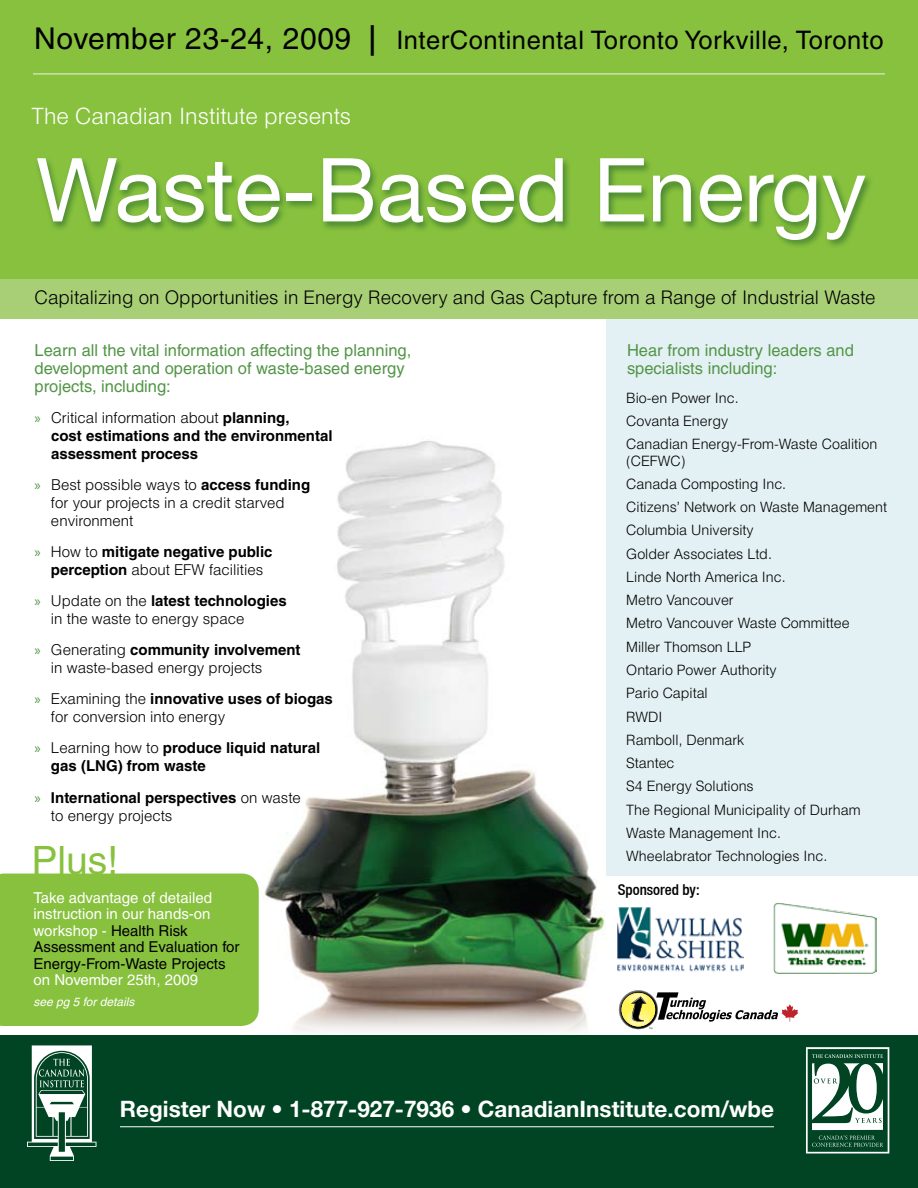
<style>
.page{position:relative;width:918px;height:1188px;background:#fff}
.page>*{position:absolute;margin:0;border:0;box-sizing:border-box;transform-origin:0 0}
.t1{font:88.5px "Helvetica Neue";color:#fff}
.t2{font:39px "Helvetica";color:#87c13e}
.t3{font:25.5px "Helvetica";letter-spacing:.02em;color:#000}
.t4{font:700 22.5px "Helvetica Neue";color:#fff}
.t5{font:300 22.5px "Helvetica";color:#fff}
.t6{font:300 18.75px "Helvetica";color:#000}
.t7{font:16.5px/18px "Helvetica";color:#529546}
.t8{font:300 15px/18px "Helvetica";color:#000}
.t9{font:700 15px/18px "Helvetica";color:#000}
.t10{font:15px/16.5px "Helvetica";color:#000}
.t11{font:15px "Helvetica";color:#fff}
.t12{font:500 condensed 15px "Helvetica Neue";color:#000}
.t13{font:300 14.25px/23.2px "Helvetica";color:#000}
.t14{font:italic 12px "Helvetica";color:#fff}
.s1{font-size:30px}
.s2{font-size:40.5px}
.s3{font-family:"Myriad Pro";font-weight:400;color:#529546}
.s4{font-weight:300}
.s5{font-weight:700}
.s6{color:#fff}
</style>
<div class="page">
<img style="left:261px;top:441px;width:345px;height:595px">
<div style="left:0;top:874px;width:259px;height:152px;background:#87c13e"></div>
<div style="left:606px;top:315px;width:312px;height:560px;background:#e4f1f4"></div>
<div style="left:0;top:0;width:918px;height:284px;background:#87c13e"></div>
<div style="left:0;top:279px;width:918px;height:40px;background:#a8cf75"></div>
<div style="left:0;top:1036px;width:918px;height:152px;background:#004423"></div>
<svg style="left:27px;top:1045px;width:70px;height:116px"></svg>
<svg style="left:806px;top:1047px;width:83px;height:107px"></svg>
<hr style="left:120px;top:1126px;width:654px;height:1px;background:#fff">
<div style="left:34px;top:157px;width:884px;height:134px;background:#004423;opacity:.45"></div>
<hr style="left:33px;top:73px;width:852px;height:2px;background:#cce2ac">
<svg style="left:619px;top:990px;width:179px;height:39px"></svg>
<img style="left:617px;top:907px;width:127px;height:65px">
<img style="left:773px;top:902px;width:103px;height:72px">
<h3 class="t3" style="left:34px;top:26px;width:851px"><span class="s1">November 23-24, 2009</span> <span class="s2">|</span> InterContinental Toronto Yorkville, Toronto</h3>
<h3 class="t5" style="left:32px;top:102px;width:321px">The Canadian Institute presents</h3>
<h1 class="t1" style="left:36px;top:137px;width:832px">Waste-Based Energy</h1>
<h3 class="t6" style="left:34px;top:285px;width:843px">Capitalizing on Opportunities in Energy Recovery and Gas Capture from a Range of Industrial Waste</h3>
<p class="t7" style="left:35px;top:341px;width:378px">Learn all the vital information affecting the planning, development and operation of waste-based energy projects, including:</p>
<p class="t9" style="left:51px;top:408px;width:283px;text-indent:-16px"><span class="s3">»</span> <span class="s4">Critical information about</span> planning,<br>cost estimations and the environmental assessment process</p>
<p class="t8" style="left:51px;top:475px;width:261px;text-indent:-16px"><span class="s3">»</span> Best possible ways to <span class="s5">access funding </span>for your projects in a credit starved environment</p>
<p class="t9" style="left:34px;top:542px;width:240px;text-align:center"><span class="s3">»</span> <span class="s4">How to</span> mitigate negative public perception <span class="s4">about EFW facilities</span></p>
<p class="t8" style="left:51px;top:591px;width:237px;text-indent:-16px"><span class="s3">»</span> Update on the <span class="s5">latest technologies </span>in the waste to energy space</p>
<p class="t8" style="left:51px;top:640px;width:251px;text-indent:-16px"><span class="s3">»</span> Generating <span class="s5">community involvement </span>in waste-based energy projects</p>
<p class="t8" style="left:51px;top:689px;width:283px;text-indent:-16px"><span class="s3">»</span> Examining the <span class="s5">innovative uses of biogas </span>for conversion into energy</p>
<p class="t9" style="left:51px;top:738px;width:271px;text-indent:-16px"><span class="s3">»</span> <span class="s4">Learning how to</span> produce liquid natural gas (LNG) from waste</p>
<p class="t9" style="left:51px;top:788px;width:251px;text-indent:-16px"><span class="s3">»</span> International perspectives <span class="s4">on waste to energy projects</span></p>
<h2 class="t2" style="left:32px;top:838px;width:88px">Plus!</h2>
<p class="t10" style="left:34px;top:889px;width:207px"><span class="s6">Take advantage of detailed instruction in our hands-on workshop -</span> Health Risk<br>Assessment and Evaluation for<br>Energy-From-Waste Projects</p>
<p class="t11" style="left:34px;top:971px;width:166px">on November 25th, 2009</p>
<p class="t14" style="left:34px;top:995px;width:103px">see pg 5 for details</p>
<p class="t7" style="left:627px;top:341px;width:228px">Hear from industry leaders and specialists including:</p>
<p class="t13" style="left:626px;top:386px;width:253px">Bio-en Power Inc.<br>Covanta Energy<br>Canadian Energy-From-Waste Coalition</p>
<p class="t13" style="left:626px;top:449px;width:262px">(CEFWC)<br>Canada Composting Inc.<br>Citizens’ Network on Waste Management<br>Columbia University<br>Golder Associates Ltd.<br>Linde North America Inc.<br>Metro Vancouver<br>Metro Vancouver Waste Committee<br>Miller Thomson LLP<br>Ontario Power Authority<br>Pario Capital<br>RWDI<br>Ramboll, Denmark<br>Stantec<br>S4 Energy Solutions<br>The Regional Municipality of Durham<br>Waste Management Inc.<br>Wheelabrator Technologies Inc.</p>
<p class="t12" style="left:618px;top:881px;width:83px">Sponsored by:</p>
<h3 class="t4" style="left:120px;top:1095px;width:656px">Register Now • 1-877-927-7936 • CanadianInstitute.com/wbe</h3>
</div>
